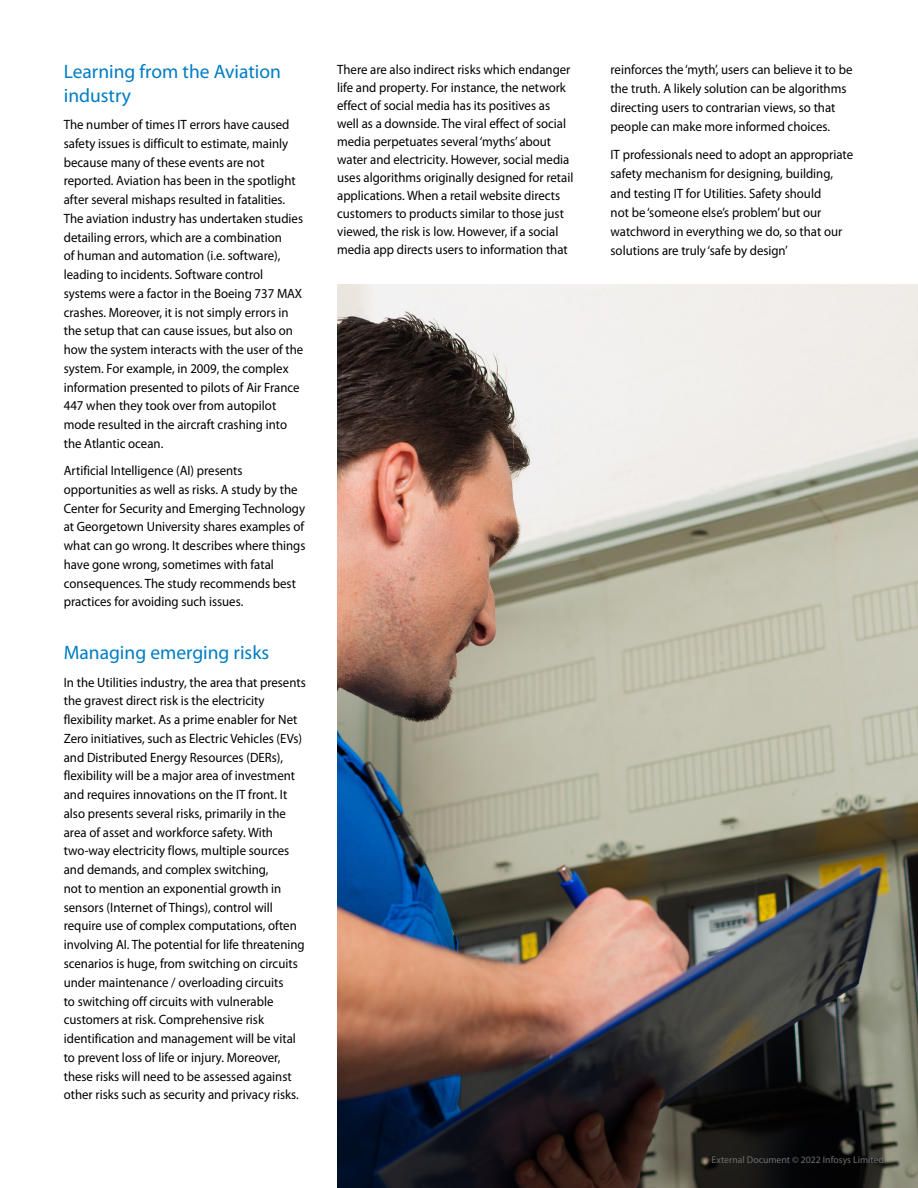
<style>
.page{position:relative;width:918px;height:1188px;background:#fff}
.page>*{position:absolute;margin:0;border:0;box-sizing:border-box;transform-origin:0 0}
.t1{font:19.5px/23.4px "Myriad Pro";color:#007dc3}
.t2{font:13.5px/18.8px "Myriad Pro";color:#000;scale:.95 1}
.t3{font:9.75px "Myriad Pro";color:#6d6e71}
</style>
<div class="page">
<img style="left:337px;top:285px;width:581px;height:903px">
<h1 class="t1" style="left:64px;top:60px;width:219px">Learning from the Aviation industry</h1>
<p class="t2" style="left:64px;top:115px;width:254px">The number of times IT errors have caused safety issues is difficult to estimate, mainly because many of these events are not reported. Aviation has been in the spotlight after several mishaps resulted in fatalities.<br>The aviation industry has undertaken studies detailing errors, which are a combination<br>of human and automation (i.e. software), leading to incidents. Software control systems were a factor in the Boeing 737 MAX crashes. Moreover, it is not simply errors in the setup that can cause issues, but also on how the system interacts with the user of the system. For example, in 2009, the complex information presented to pilots of Air France 447 when they took over from autopilot mode resulted in the aircraft crashing into the Atlantic ocean.</p>
<p class="t2" style="left:64px;top:461px;width:256px">Artificial Intelligence (AI) presents opportunities as well as risks. A study by the Center for Security and Emerging Technology at Georgetown University shares examples of what can go wrong. It describes where things have gone wrong, sometimes with fatal consequences. The study recommends best practices for avoiding such issues.</p>
<h1 class="t1" style="left:64px;top:641px;width:207px">Managing emerging risks</h1>
<p class="t2" style="left:64px;top:673px;width:256px">In the Utilities industry, the area that presents the gravest direct risk is the electricity flexibility market. As a prime enabler for Net Zero initiatives, such as Electric Vehicles (EVs) and Distributed Energy Resources (DERs), flexibility will be a major area of investment and requires innovations on the IT front. It also presents several risks, primarily in the area of asset and workforce safety. With two-way electricity flows, multiple sources and demands, and complex switching,<br>not to mention an exponential growth in sensors (Internet of Things), control will require use of complex computations, often involving AI. The potential for life threatening scenarios is huge, from switching on circuits under maintenance / overloading circuits<br>to switching off circuits with vulnerable customers at risk. Comprehensive risk identification and management will be vital to prevent loss of life or injury. Moreover, these risks will need to be assessed against other risks such as security and privacy risks.</p>
<p class="t2" style="left:337px;top:60px;width:250px;line-height:18px">There are also indirect risks which endanger life and property. For instance, the network effect of social media has its positives as well as a downside. The viral effect of social media perpetuates several ‘myths’ about water and electricity. However, social media uses algorithms originally designed for retail applications. When a retail website directs customers to products similar to those just viewed, the risk is low. However, if a social media app directs users to information that</p>
<p class="t2" style="left:611px;top:60px;width:256px;line-height:19.2px">reinforces the ‘myth’, users can believe it to be the truth. A likely solution can be algorithms directing users to contrarian views, so that people can make more informed choices.</p>
<p class="t2" style="left:611px;top:145px;width:257px;line-height:19.2px">IT professionals need to adopt an appropriate safety mechanism for designing, building, and testing IT for Utilities. Safety should<br>not be ‘someone else’s problem’ but our watchword in everything we do, so that our solutions are truly ‘safe by design’</p>
<p class="t3" style="left:712px;top:1154px;width:174px">External Document © 2022 Infosys Limited</p>
</div>
